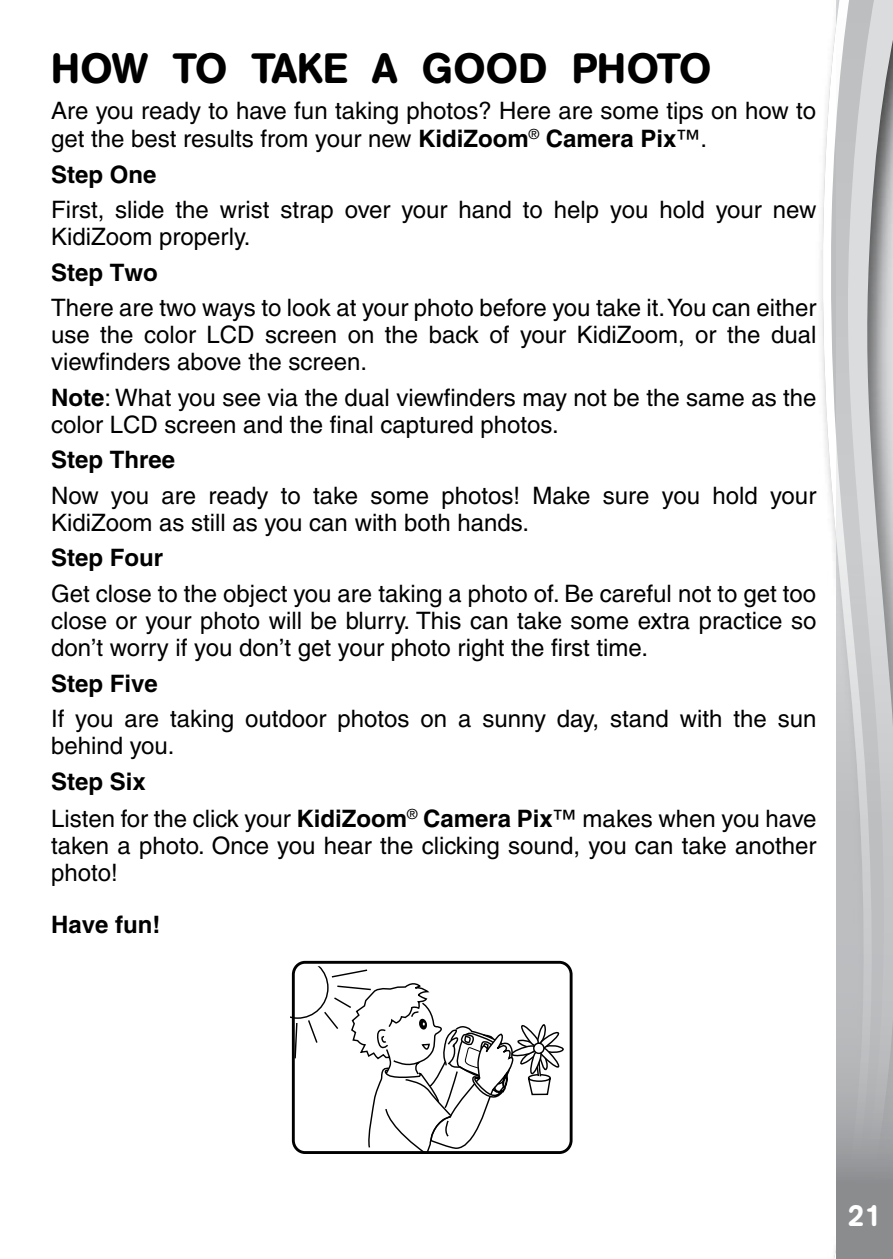
<style>
.page{position:relative;width:893px;height:1259px;background:#fff}
.page>*{position:absolute;margin:0;border:0;box-sizing:border-box;transform-origin:0 0}
.t1{font:500 42px "AG Book Rounded";letter-spacing:.01em;color:#000}
.t2{font:500 30px "AG Book Rounded";color:#fff}
.t3{font:500 24px/27px "Helvetica";color:#000}
.t4{font:700 24px "Helvetica";color:#000}
.s1{font-weight:700}
</style>
<div class="page">
<svg style="left:822px;top:17px;width:14px;height:1242px"></svg>
<svg style="left:836px;top:0;width:57px;height:1259px;background:#bcbec0"></svg>
<div style="left:292px;top:961px;width:281px;height:193px;border:3px solid #000;border-radius:12px"></div>
<svg style="left:290px;top:965px;width:279px;height:189px"></svg>
<svg style="left:534px;top:1043px;width:10px;height:10px"></svg>
<div style="left:533px;top:1042px;width:12px;height:12px;border:1px solid #000;border-radius:50%"></div>
<h1 class="t1" style="left:51px;top:44px;width:64px">HOW</h1>
<h1 class="t1" style="left:173px;top:44px;width:126px">TO TAKE</h1>
<h1 class="t1" style="left:372px;top:44px;width:113px">A GOOD</h1>
<h1 class="t1" style="left:572px;top:44px;width:54px">PHOTO</h1>
<p class="t3" style="left:51px;top:96px;width:767px;line-height:28.8px">Are you ready to have fun taking photos? Here are some tips on how to get the best results from your new <span class="s1">KidiZoom</span><sup>®</sup> <span class="s1">Camera Pix</span>™.</p>
<p class="t4" style="left:51px;top:160px;width:107px">Step One</p>
<p class="t3" style="left:51px;top:196px;width:767px">First, slide the wrist strap over your hand to help you hold your new<br>KidiZoom properly.</p>
<p class="t4" style="left:51px;top:258px;width:108px">Step Two</p>
<p class="t3" style="left:51px;top:294px;width:767px;text-align:justify">There are two ways to look at your photo before you take it. You can either use the color LCD screen on the back of your KidiZoom, or the dual viewfinders above the screen.</p>
<p class="t3" style="left:51px;top:384px;width:767px"><span class="s1">Note</span>: What you see via the dual viewfinders may not be the same as the color LCD screen and the final captured photos.</p>
<p class="t4" style="left:51px;top:445px;width:126px">Step Three</p>
<p class="t3" style="left:51px;top:482px;width:767px">Now you are ready to take some photos! Make sure you hold your<br>KidiZoom as still as you can with both hands.</p>
<p class="t4" style="left:51px;top:543px;width:114px">Step Four</p>
<p class="t3" style="left:51px;top:580px;width:767px;text-align:justify">Get close to the object you are taking a photo of. Be careful not to get too close or your photo will be blurry. This can take some extra practice so don’t worry if you don’t get your photo right the first time.</p>
<p class="t4" style="left:51px;top:668px;width:108px">Step Five</p>
<p class="t3" style="left:51px;top:705px;width:767px">If you are taking outdoor photos on a sunny day, stand with the sun behind you.</p>
<p class="t3" style="left:51px;top:762px;width:767px;line-height:37.2px"><span class="s1">Step Six<br></span>Listen for the click your <span class="s1">KidiZoom</span><sup>®</sup> <span class="s1">Camera Pix</span>™ makes when you have</p>
<p class="t3" style="left:51px;top:832px;width:767px">taken a photo. Once you hear the clicking sound, you can take another photo!</p>
<p class="t4" style="left:51px;top:910px;width:111px">Have fun!</p>
<p class="t2" style="left:848px;top:1198px;width:35px">21</p>
</div>
